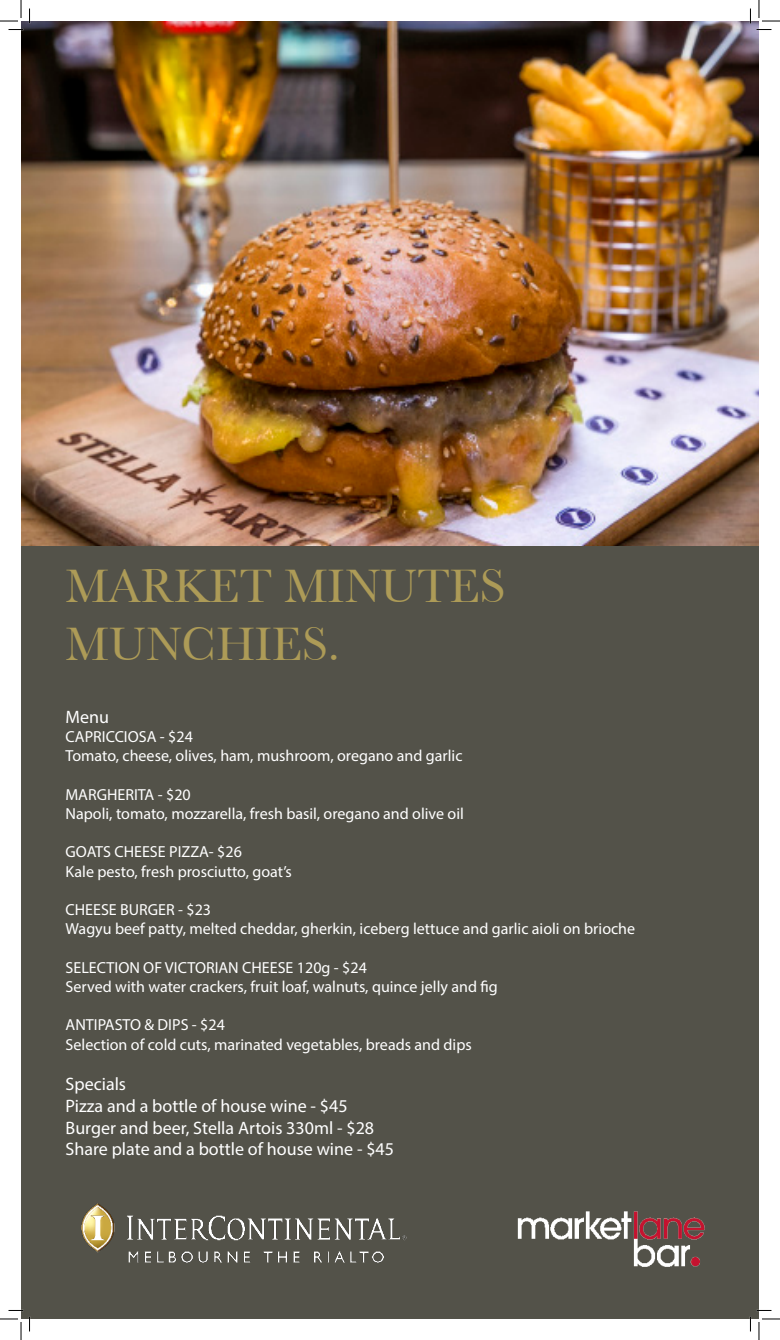
<style>
.page{position:relative;width:780px;height:1340px;background:#fff}
.page>*{position:absolute;margin:0;border:0;box-sizing:border-box;transform-origin:0 0}
.t1{font:48px "Baskerville No 2 BT";color:#ad9b57}
.t2{font:18px "Myriad Pro";color:#fff}
.t3{font:16px "Myriad Pro";color:#fff}
</style>
<div class="page">
<div style="left:21px;top:546px;width:737px;height:772px;background:#535249"></div>
<img style="left:81px;top:1203px;width:326px;height:60px">
<img style="left:517px;top:1211px;width:188px;height:56px">
<img style="left:21px;top:21px;width:737px;height:525px">
<svg style="left:756px;top:29px;width:15px;height:1px"></svg>
<svg style="left:29px;top:1317px;width:1px;height:14px"></svg>
<svg style="left:749px;top:9px;width:1px;height:15px"></svg>
<svg style="left:749px;top:1316px;width:1px;height:15px"></svg>
<svg style="left:0;top:0;width:30px;height:30px"></svg>
<svg style="left:0;top:1318px;width:22px;height:21px"></svg>
<svg style="left:757px;top:0;width:22px;height:22px"></svg>
<svg style="left:757px;top:1317px;width:22px;height:22px"></svg>
<p class="t1" style="left:66px;top:556px;width:441px">MARKET MINUTES</p>
<p class="t1" style="left:66px;top:614px;width:276px">MUNCHIES.</p>
<p class="t2" style="left:66px;top:705px;width:45px">Menu</p>
<p class="t3" style="left:66px;top:726px;width:129px">CAPRICCIOSA - $24</p>
<p class="t3" style="left:66px;top:746px;width:398px">Tomato, cheese, olives, ham, mushroom, oregano and garlic</p>
<p class="t3" style="left:66px;top:784px;width:127px">MARGHERITA - $20</p>
<p class="t3" style="left:66px;top:803px;width:399px">Napoli, tomato, mozzarella, fresh basil, oregano and olive oil</p>
<p class="t3" style="left:66px;top:842px;width:178px">GOATS CHEESE PIZZA- $26</p>
<p class="t3" style="left:66px;top:861px;width:228px">Kale pesto, fresh prosciutto, goat’s</p>
<p class="t3" style="left:66px;top:899px;width:147px">CHEESE BURGER - $23</p>
<p class="t3" style="left:66px;top:918px;width:570px">Wagyu beef patty, melted cheddar, gherkin, iceberg lettuce and garlic aioli on brioche</p>
<p class="t3" style="left:66px;top:957px;width:302px">SELECTION OF VICTORIAN CHEESE 120g - $24</p>
<p class="t3" style="left:66px;top:976px;width:433px">Served with water crackers, fruit loaf, walnuts, quince jelly and fig</p>
<p class="t3" style="left:66px;top:1014px;width:161px">ANTIPASTO &amp; DIPS - $24</p>
<p class="t3" style="left:66px;top:1034px;width:407px">Selection of cold cuts, marinated vegetables, breads and dips</p>
<p class="t2" style="left:66px;top:1072px;width:62px">Specials</p>
<p class="t2" style="left:66px;top:1094px;width:283px">Pizza and a bottle of house wine - $45</p>
<p class="t2" style="left:66px;top:1116px;width:310px">Burger and beer, Stella Artois 330ml - $28</p>
<p class="t2" style="left:66px;top:1137px;width:330px">Share plate and a bottle of house wine - $45</p>
</div>
